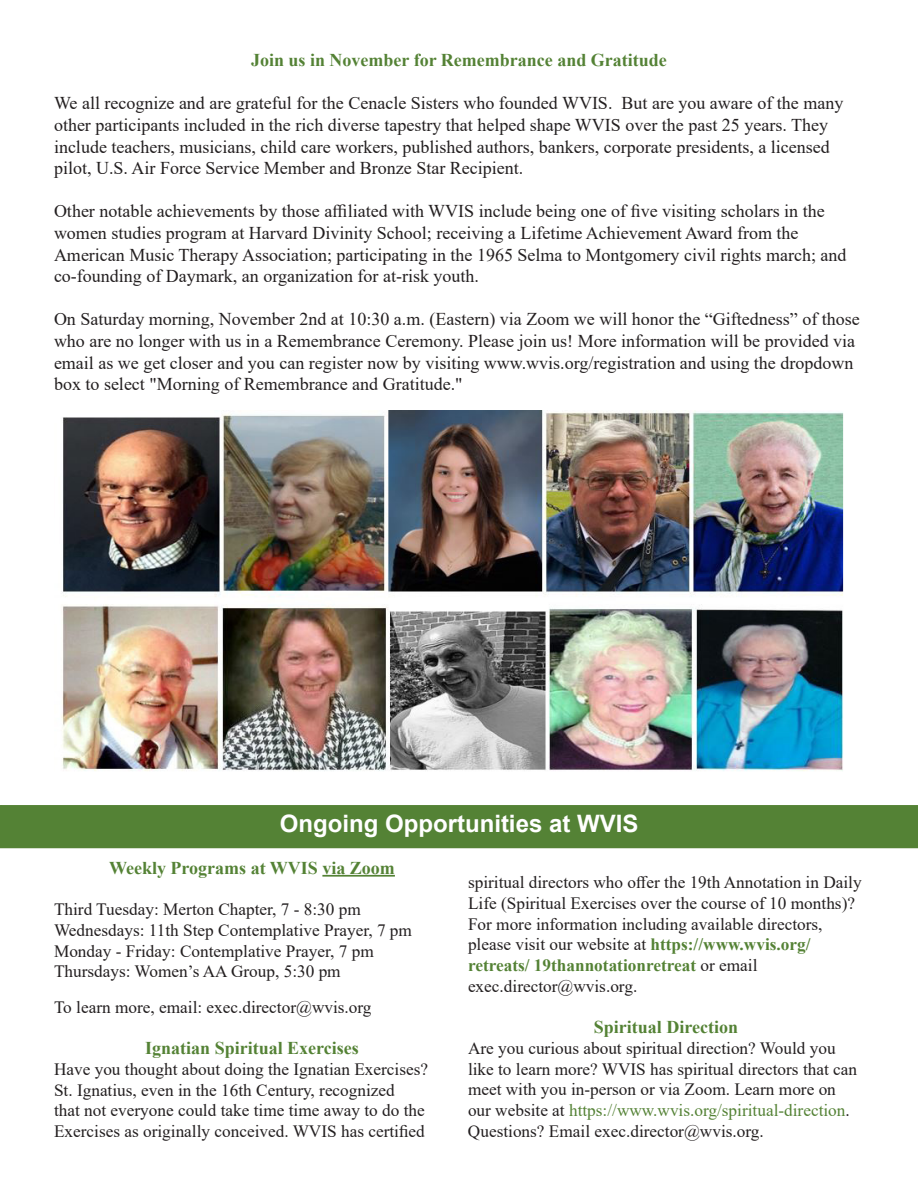
<style>
.page{position:relative;width:918px;height:1188px;background:#fff}
.page>*{position:absolute;margin:0;border:0;box-sizing:border-box;transform-origin:0 0}
.t1{font:700 24px "Arial";color:#fff}
.t2{font:18px/21.6px "Times New Roman";color:#231f20}
.t3{font:700 18px "Times New Roman";color:#548235}
.t4{font:17.25px/20.7px "Times New Roman";color:#231f20}
.s1{font-weight:700;color:#548235}
.s2{color:#548235}
</style>
<div class="page">
<div style="left:1px;top:806px;width:916px;height:41px;background:#548235"></div>
<div style="left:0;top:805px;width:918px;height:43px;border:2px solid #548235"></div>
<hr style="left:322px;top:875px;width:73px;height:2px;background:#548235">
<img style="left:61px;top:410px;width:783px;height:361px">
<p class="t3" style="left:251px;top:54px;width:417px">Join us in November for Remembrance and Gratitude</p>
<p class="t2" style="left:54px;top:94px;width:791px">We all recognize and are grateful for the Cenacle Sisters who founded WVIS. But are you aware of the many other participants included in the rich diverse tapestry that helped shape WVIS over the past 25 years. They include teachers, musicians, child care workers, published authors, bankers, corporate presidents, a licensed pilot, U.S. Air Force Service Member and Bronze Star Recipient.</p>
<p class="t2" style="left:54px;top:200px;width:794px">Other notable achievements by those affiliated with WVIS include being one of five visiting scholars in the women studies program at Harvard Divinity School; receiving a Lifetime Achievement Award from the American Music Therapy Association; participating in the 1965 Selma to Montgomery civil rights march; and co-founding of Daymark, an organization for at-risk youth.</p>
<p class="t2" style="left:54px;top:310px;width:807px">On Saturday morning, November 2nd at 10:30 a.m. (Eastern) via Zoom we will honor the “Giftedness” of those who are no longer with us in a Remembrance Ceremony. Please join us! More information will be provided via email as we get closer and you can register now by visiting www.wvis.org/registration and using the dropdown box to select "Morning of Remembrance and Gratitude."</p>
<h1 class="t1" style="left:280px;top:815px;width:360px">Ongoing Opportunities at WVIS</h1>
<p class="t3" style="left:109px;top:862px;width:287px">Weekly Programs at WVIS via Zoom</p>
<p class="t4" style="left:54px;top:901px;width:360px">Third Tuesday: Merton Chapter, 7 - 8:30 pm Wednesdays: 11th Step Contemplative Prayer, 7 pm Monday - Friday: Contemplative Prayer, 7 pm Thursdays: Women’s AA Group, 5:30 pm</p>
<p class="t4" style="left:54px;top:998px;width:319px">To learn more, email: exec.director@wvis.org</p>
<p class="t3" style="left:145px;top:1042px;width:215px">Ignatian Spiritual Exercises</p>
<p class="t4" style="left:54px;top:1060px;width:376px">Have you thought about doing the Ignatian Exercises?<br>St. Ignatius, even in the 16th Century, recognized<br>that not everyone could take time time away to do the Exercises as originally conceived. WVIS has certified</p>
<p class="t4" style="left:468px;top:872px;width:395px">spiritual directors who offer the 19th Annotation in Daily Life (Spiritual Exercises over the course of 10 months)?<br>For more information including available directors, please visit our website at <span class="s1">https://www.wvis.org/ retreats/ 19thannotationretreat</span> or email exec.director@wvis.org.</p>
<p class="t3" style="left:594px;top:1021px;width:146px">Spiritual Direction</p>
<p class="t4" style="left:468px;top:1039px;width:391px">Are you curious about spiritual direction? Would you like to learn more? WVIS has spiritual directors that can meet with you in-person or via Zoom. Learn more on our website at <span class="s2">https://www.wvis.org/spiritual-direction</span>.<br>Questions? Email exec.director@wvis.org.</p>
</div>
